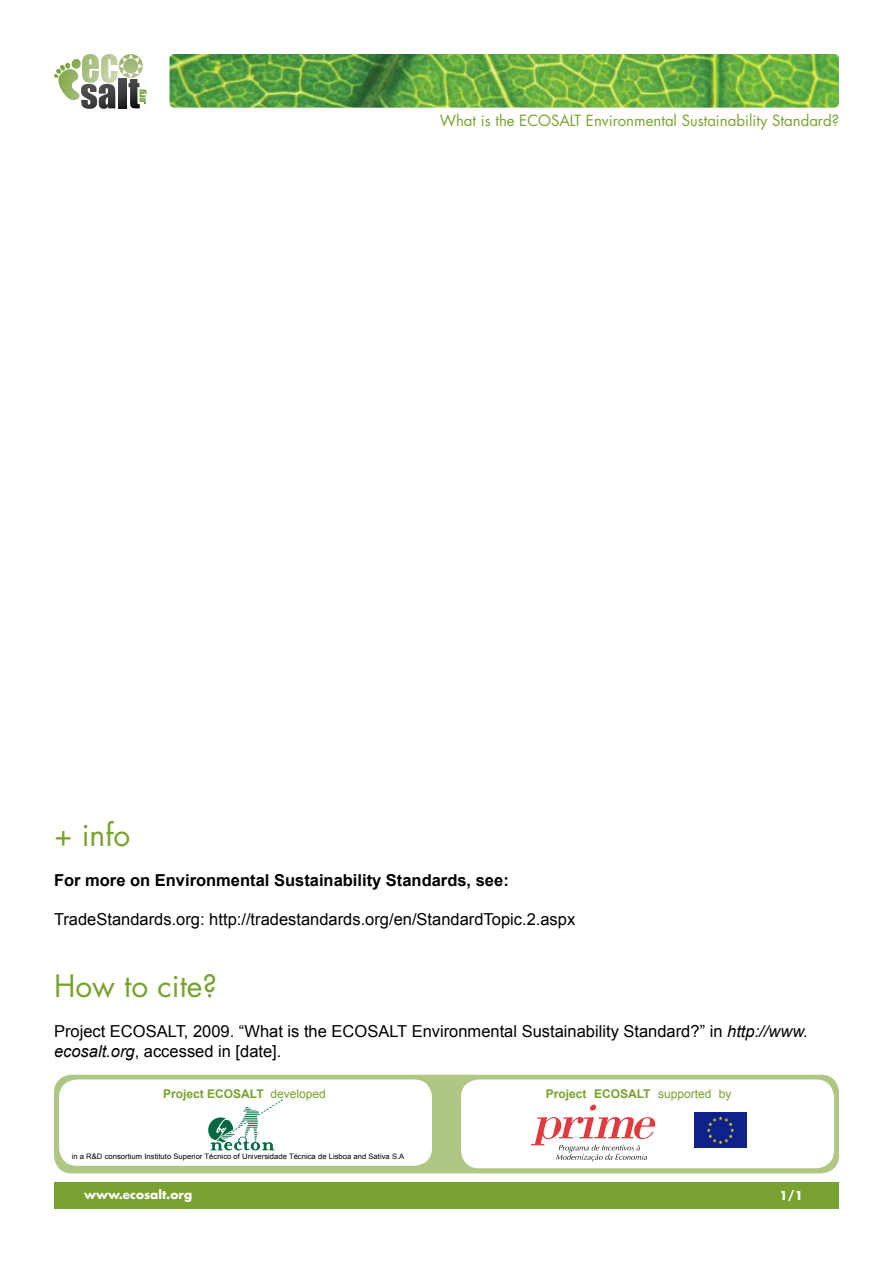
<style>
.page{position:relative;width:893px;height:1263px;background:#fff}
.page>*{position:absolute;margin:0;border:0;box-sizing:border-box;transform-origin:0 0}
.t1{font:30px "Futura";color:#78a22f}
.t2{font:16.5px/19.8px "Arial";color:#000}
.t3{font:700 16.5px "Arial";color:#000}
.t4{font:15px "Futura";color:#78a22f}
.t5{font:700 12px "Arial";color:#78a22f}
.t6{font:700 12px "Futura";color:#fff}
.t7{font:7.5px "Arial";color:#000}
.s1{font-style:italic}
.s2{font-weight:400}
</style>
<div class="page">
<img style="left:170px;top:54px;width:669px;height:54px">
<div style="left:54px;top:1183px;width:785px;height:26px;background:#78a22f"></div>
<svg style="left:54px;top:54px;width:93px;height:55px"></svg>
<div style="left:54px;top:1075px;width:785px;height:98px;background:#aec782;border-radius:18px"></div>
<div style="left:59px;top:1079px;width:373px;height:87px;background:#fff;border-radius:18px"></div>
<div style="left:461px;top:1079px;width:373px;height:89px;background:#fff;border-radius:18px"></div>
<img style="left:694px;top:1112px;width:53px;height:35px">
<svg style="left:531px;top:1105px;width:125px;height:56px"></svg>
<svg style="left:208px;top:1099px;width:75px;height:51px"></svg>
<p class="t4" style="left:440px;top:110px;width:401px">What is the ECOSALT Environmental Sustainability Standard?</p>
<h1 class="t1" style="left:54px;top:814px;width:78px">+ info</h1>
<p class="t3" style="left:54px;top:871px;width:456px">For more on Environmental Sustainability Standards, see:</p>
<p class="t2" style="left:54px;top:910px;width:523px">TradeStandards.org: http://tradestandards.org/en/StandardTopic.2.aspx</p>
<h1 class="t1" style="left:54px;top:966px;width:165px">How to cite?</h1>
<p class="t2" style="left:54px;top:1021px;width:755px">Project ECOSALT, 2009. “What is the ECOSALT Environmental Sustainability Standard?” in <span class="s1">http://www. ecosalt.org</span>, accessed in [date].</p>
<p class="t5" style="left:163px;top:1087px;width:164px">Project ECOSALT <span class="s2">developed</span></p>
<p class="t5" style="left:546px;top:1087px;width:187px">Project ECOSALT <span class="s2">supported by</span></p>
<p class="t7" style="left:72px;top:1152px;width:334px">in a R&amp;D consortium Instituto Superior Técnico of Universidade Técnica de Lisboa and Sativa S.A</p>
<p class="t6" style="left:84px;top:1186px;width:110px">www.ecosalt.org</p>
<p class="t6" style="left:780px;top:1187px;width:25px">1/1</p>
</div>
